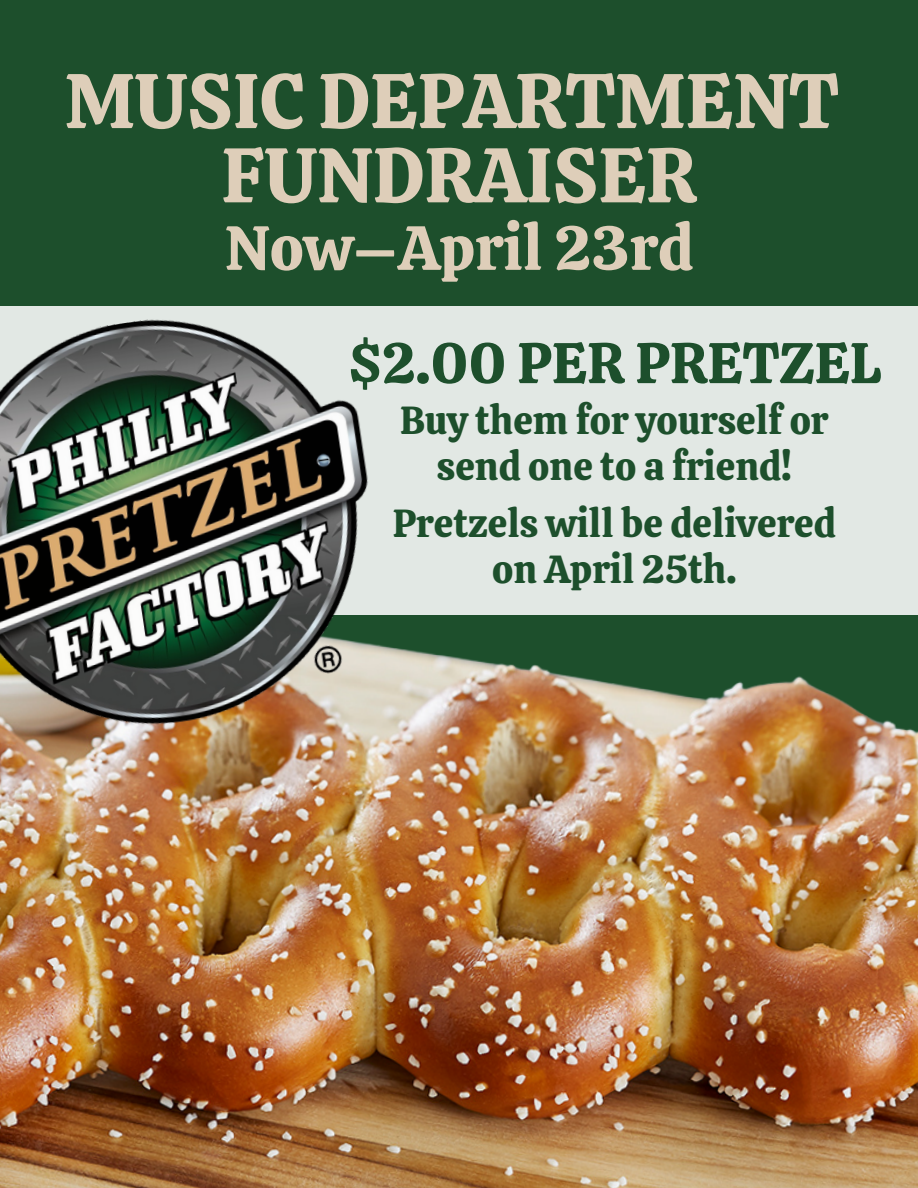
<style>
.page{position:relative;width:918px;height:1188px;background:#1d4f2c}
.page>*{position:absolute;margin:0;border:0;box-sizing:border-box;transform-origin:0 0}
.t1{font:77.4px/74.2px "Calistoga";color:#deceb9;text-align:center}
.t2{font:62.4px "Calistoga";color:#deceb9}
.t3{font:57.3px "Calistoga";color:#1d4f2c}
.t4{font:39px/45.9px "Calistoga";color:#1d4f2c;text-align:center}
</style>
<div class="page">
<div style="left:0;top:307px;width:918px;height:308px;background:#e2e8e4"></div>
<img style="left:0;top:675px;width:918px;height:513px">
<img style="left:0;top:306px;width:568px;height:471px">
<h1 class="t1" style="left:65px;top:64px;width:776px">MUSIC DEPARTMENT<br>FUNDRAISER</h1>
<h2 class="t2" style="left:225px;top:207px;width:470px">Now–April 23rd</h2>
<p class="t3" style="left:348px;top:326px;width:534px">$2.00 PER PRETZEL</p>
<p class="t4" style="left:400px;top:398px;width:430px">Buy them for yourself or send one to a friend!</p>
<p class="t4" style="left:393px;top:500px;width:445px">Pretzels will be delivered on April 25th.</p>
</div>
